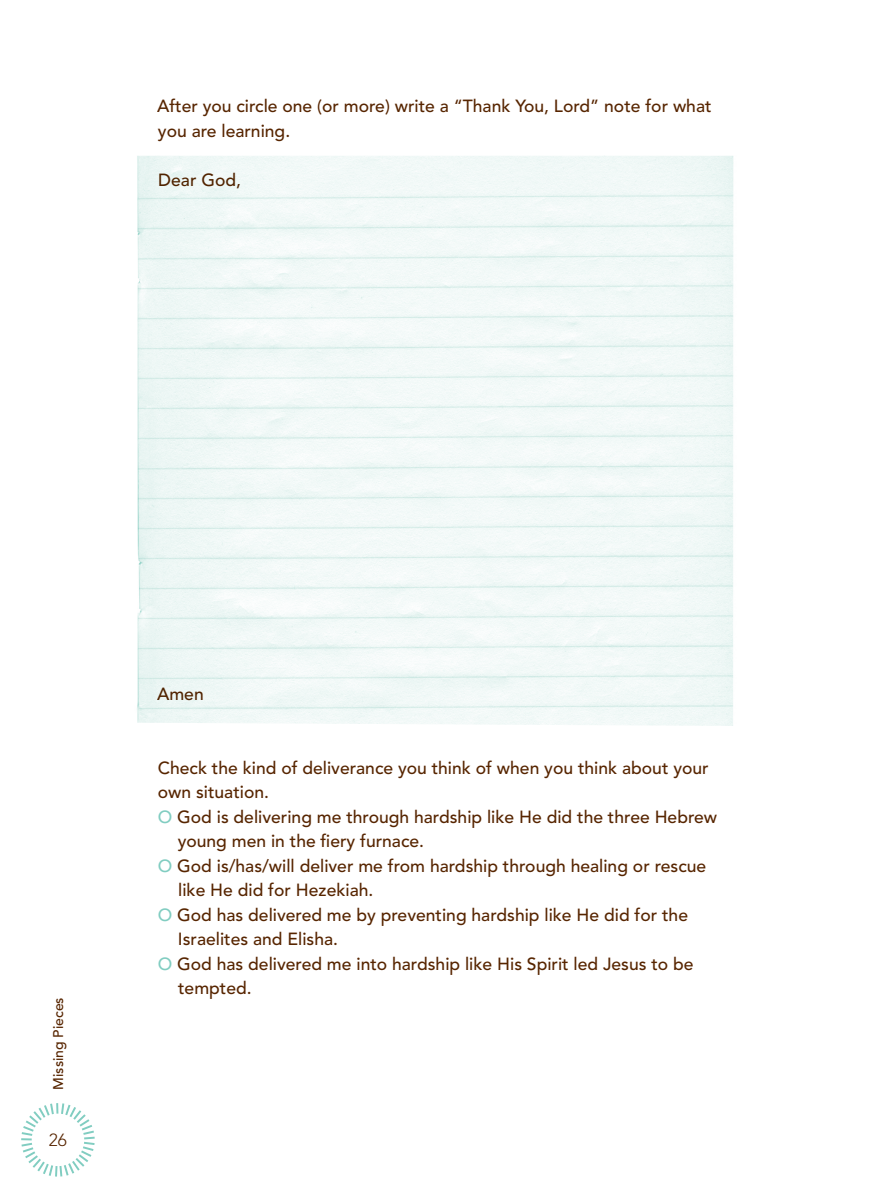
<style>
.page{position:relative;width:882px;height:1197px;background:#fff}
.page>*{position:absolute;margin:0;border:0;box-sizing:border-box;transform-origin:0 0}
.t1{font:500 17.5px/24.5px "Avenir LT Std";color:#572500}
.t2{font:300 17.5px "Avenir LT Std";color:#572500}
.t3{font:500 14px "Avenir LT Std";color:#572500}
.s1{color:#81cdc1}
</style>
<div class="page">
<svg style="left:21px;top:1103px;width:74px;height:74px"></svg>
<p class="t1" style="left:157px;top:94px;width:556px">After you circle one (or more) write a “Thank You, Lord” note for what you are learning.</p>
<p class="t1" style="left:158px;top:168px;width:84px">Dear God,</p>
<p class="t3" style="left:50px;top:1090px;width:94px;rotate:-90deg">Missing Pieces</p>
<p class="t2" style="left:49px;top:1130px;width:20px">26</p>
<p class="t1" style="left:157px;top:682px;width:48px">Amen</p>
<p class="t1" style="left:158px;top:756px;width:552px">Check the kind of deliverance you think of when you think about your</p>
<p class="t1" style="left:158px;top:780px;width:113px">own situation.</p>
<p class="t1" style="left:158px;top:805px;width:561px"><span class="s1">O</span> God is delivering me through hardship like He did the three Hebrew</p>
<p class="t1" style="left:178px;top:829px;width:248px">young men in the fiery furnace.</p>
<p class="t1" style="left:158px;top:854px;width:550px"><span class="s1">O</span> God is/has/will deliver me from hardship through healing or rescue</p>
<p class="t1" style="left:178px;top:878px;width:197px">like He did for Hezekiah.</p>
<p class="t1" style="left:158px;top:903px;width:532px"><span class="s1">O</span> God has delivered me by preventing hardship like He did for the</p>
<p class="t1" style="left:178px;top:927px;width:162px">Israelites and Elisha.</p>
<p class="t1" style="left:158px;top:952px;width:537px"><span class="s1">O</span> God has delivered me into hardship like His Spirit led Jesus to be</p>
<p class="t1" style="left:178px;top:976px;width:75px">tempted.</p>
</div>
